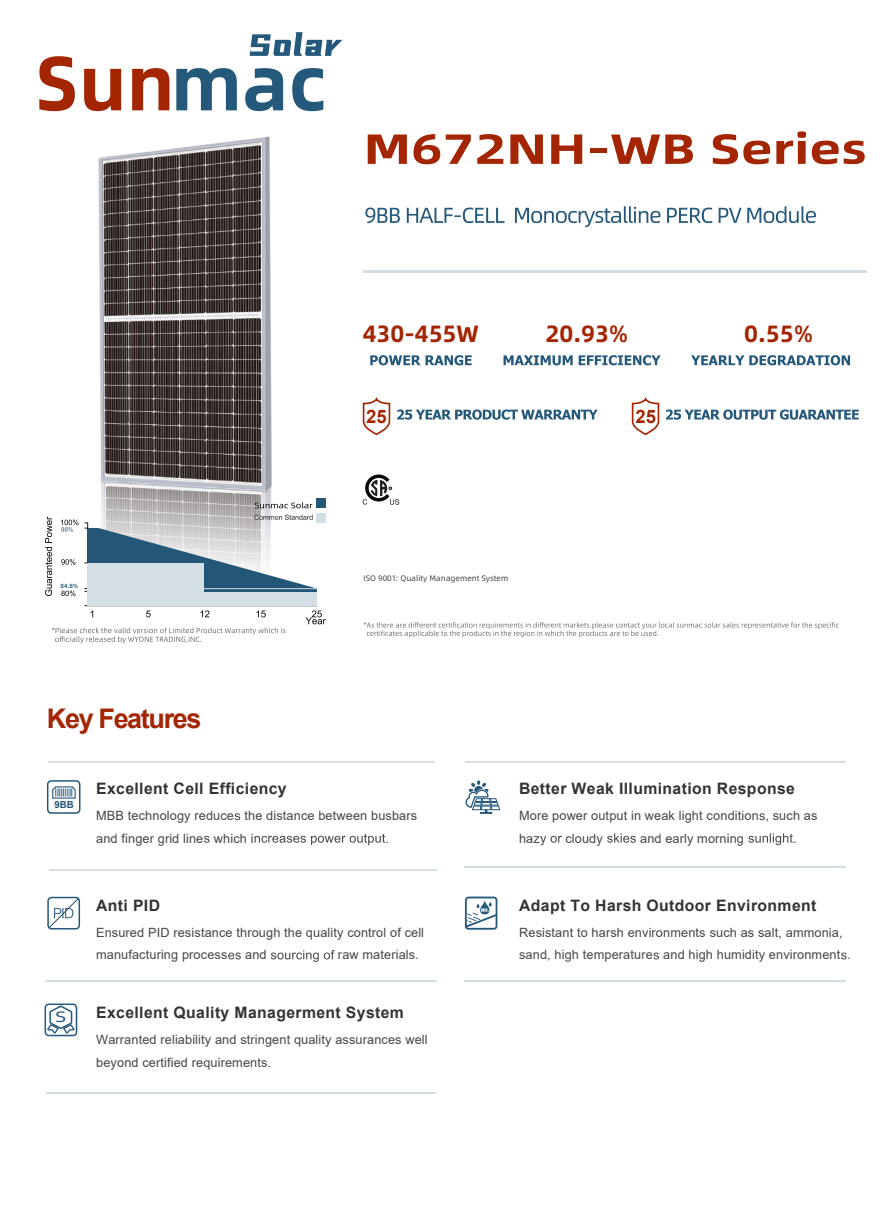
<style>
.page{position:relative;width:889px;height:1217px;background:#fff}
.page>*{position:absolute;margin:0;border:0;box-sizing:border-box;transform-origin:0 0}
.t1{font:76.8px "Alibaba Pu Hui Ti B";color:#a32502}
.t2{font:700 42.3px "Alibaba Pu Hui Ti";color:#a32502;scale:1.27 1}
.t3{font:700 27px "Arial";letter-spacing:-.05em;color:#a32502}
.t4{font:700 23.55px "Alibaba Pu Hui Ti";color:#a32502}
.t5{font:700 18.45px "Arial";color:#a32502}
.t6{font:700 15.75px "Arial";letter-spacing:.025em;color:#333}
.t7{font:15px "Alibaba Pu Hui Ti";color:#25597b;scale:1.33 1}
.t8{font:12.75px/22.5px "Arial";letter-spacing:.01em;color:#464647}
.t9{font:700 9.75px "Arial";color:#25597b}
.t10{font:7.95px "Alibaba Pu Hui Ti";color:#414244}
.t11{font:500 6px "Alibaba Pu Hui Ti";color:#235677}
.s1{color:#25597b}
</style>
<div class="page">
<img style="left:98px;top:136px;width:174px;height:378px">
<svg style="left:363px;top:474px;width:36px;height:30px"></svg>
<svg style="left:370px;top:355px;width:102px;height:10px"></svg>
<svg style="left:503px;top:355px;width:157px;height:10px"></svg>
<hr style="left:363px;top:270px;width:504px;height:2px;background:#d3dde4">
<svg style="left:364px;top:622px;width:474px;height:15px"></svg>
<svg style="left:362px;top:399px;width:29px;height:36px"></svg>
<svg style="left:631px;top:399px;width:29px;height:36px"></svg>
<svg style="left:397px;top:409px;width:200px;height:10px"></svg>
<svg style="left:666px;top:409px;width:192px;height:10px"></svg>
<svg style="left:691px;top:355px;width:159px;height:10px"></svg>
<div style="left:316px;top:498px;width:10px;height:10px;background:#235677"></div>
<div style="left:316px;top:513px;width:10px;height:9px;background:#d3dee5"></div>
<svg style="left:45px;top:514px;width:281px;height:129px"></svg>
<svg style="left:228px;top:952px;width:13px;height:7px"></svg>
<svg style="left:271px;top:950px;width:63px;height:11px"></svg>
<svg style="left:48px;top:897px;width:31px;height:31px"></svg>
<div style="left:47px;top:896px;width:33px;height:33px;border:2px solid #25597b;border-radius:4px"></div>
<svg style="left:48px;top:1006px;width:26px;height:26px"></svg>
<svg style="left:759px;top:813px;width:6px;height:7px"></svg>
<svg style="left:540px;top:835px;width:22px;height:10px"></svg>
<svg style="left:607px;top:833px;width:29px;height:9px"></svg>
<svg style="left:748px;top:833px;width:45px;height:12px"></svg>
<svg style="left:465px;top:780px;width:36px;height:34px"></svg>
<svg style="left:235px;top:813px;width:5px;height:7px"></svg>
<svg style="left:204px;top:835px;width:6px;height:7px"></svg>
<svg style="left:254px;top:833px;width:131px;height:11px"></svg>
<svg style="left:653px;top:952px;width:6px;height:7px"></svg>
<svg style="left:841px;top:952px;width:5px;height:7px"></svg>
<div style="left:47px;top:780px;width:33px;height:33px;border:2px solid #25597b;border-radius:4px"></div>
<svg style="left:52px;top:786px;width:24px;height:13px"></svg>
<svg style="left:365px;top:206px;width:451px;height:21px"></svg>
<svg style="left:250px;top:32px;width:92px;height:24px"></svg>
<svg style="left:255px;top:502px;width:57px;height:6px"></svg>
<svg style="left:465px;top:896px;width:32px;height:33px"></svg>
<hr style="left:463px;top:866px;width:382px;height:1px;background:#d3dee5">
<hr style="left:463px;top:979px;width:382px;height:2px;background:#d3dee5">
<hr style="left:465px;top:761px;width:380px;height:1px;background:#d3dee5">
<hr style="left:48px;top:761px;width:387px;height:1px;background:#d3dee5">
<hr style="left:46px;top:1091px;width:389px;height:1px;background:#d3dee5">
<hr style="left:46px;top:980px;width:391px;height:1px;background:#d3dee5">
<hr style="left:49px;top:868px;width:388px;height:2px;background:#d3dee5">
<div style="left:45px;top:1003px;width:32px;height:32px;border:2px solid #25597b;border-radius:4px"></div>
<h1 class="t1" style="left:35px;top:23px;width:293px">Sun<span class="s1">mac</span></h1>
<h2 class="t2" style="left:363px;top:115px;width:398px">M672NH-WB Series</h2>
<p class="t11" style="left:61px;top:581px;width:19px">84.8%</p>
<h3 class="t3" style="left:47px;top:699px;width:156px">Key Features</h3>
<h3 class="t4" style="left:363px;top:315px;width:118px">430-455W</h3>
<h3 class="t4" style="left:545px;top:315px;width:85px">20.93%</h3>
<h3 class="t4" style="left:744px;top:315px;width:71px">0.55%</h3>
<h3 class="t5" style="left:366px;top:403px;width:22px">25</h3>
<p class="t10" style="left:363px;top:572px;width:146px">ISO 9001: Quality Management System</p>
<h3 class="t5" style="left:635px;top:403px;width:22px">25</h3>
<p class="t9" style="left:55px;top:797px;width:21px">9BB</p>
<p class="t7" style="left:55px;top:1005px;width:10px">S</p>
<p class="t6" style="left:96px;top:777px;width:192px">Excellent Cell Efficiency</p>
<p class="t8" style="left:96px;top:804px;width:322px">MBB technology reduce the distance between busbars and finger grid line which i</p>
<p class="t8" style="left:385px;top:826px;width:5px">.</p>
<p class="t6" style="left:96px;top:894px;width:65px">Anti PID</p>
<p class="t8" style="left:96px;top:920px;width:329px">Ensured PID resistance through the quality control of cell manufacturing process</p>
<p class="t8" style="left:245px;top:943px;width:23px">and</p>
<p class="t8" style="left:338px;top:943px;width:82px">raw materials.</p>
<p class="t6" style="left:96px;top:1001px;width:309px">Excellent Quality Managerment System</p>
<p class="t8" style="left:96px;top:1027px;width:333px">Warranted reliability and stringent quality assurances well beyond certified requirements.</p>
<p class="t6" style="left:519px;top:777px;width:277px">Better Weak Illumination Response</p>
<p class="t8" style="left:519px;top:804px;width:300px">More power output in weak light condition , such as haz</p>
<p class="t8" style="left:565px;top:826px;width:39px">cloudy</p>
<p class="t8" style="left:640px;top:826px;width:105px">and early morning</p>
<p class="t8" style="left:793px;top:826px;width:5px">.</p>
<p class="t6" style="left:519px;top:894px;width:299px">Adapt To Harsh Outdoor Environment</p>
<p class="t8" style="left:519px;top:920px;width:333px">Resistant to harsh environments such as salt, ammonia, sand, high temperature and high humidity environment .</p>
</div>
